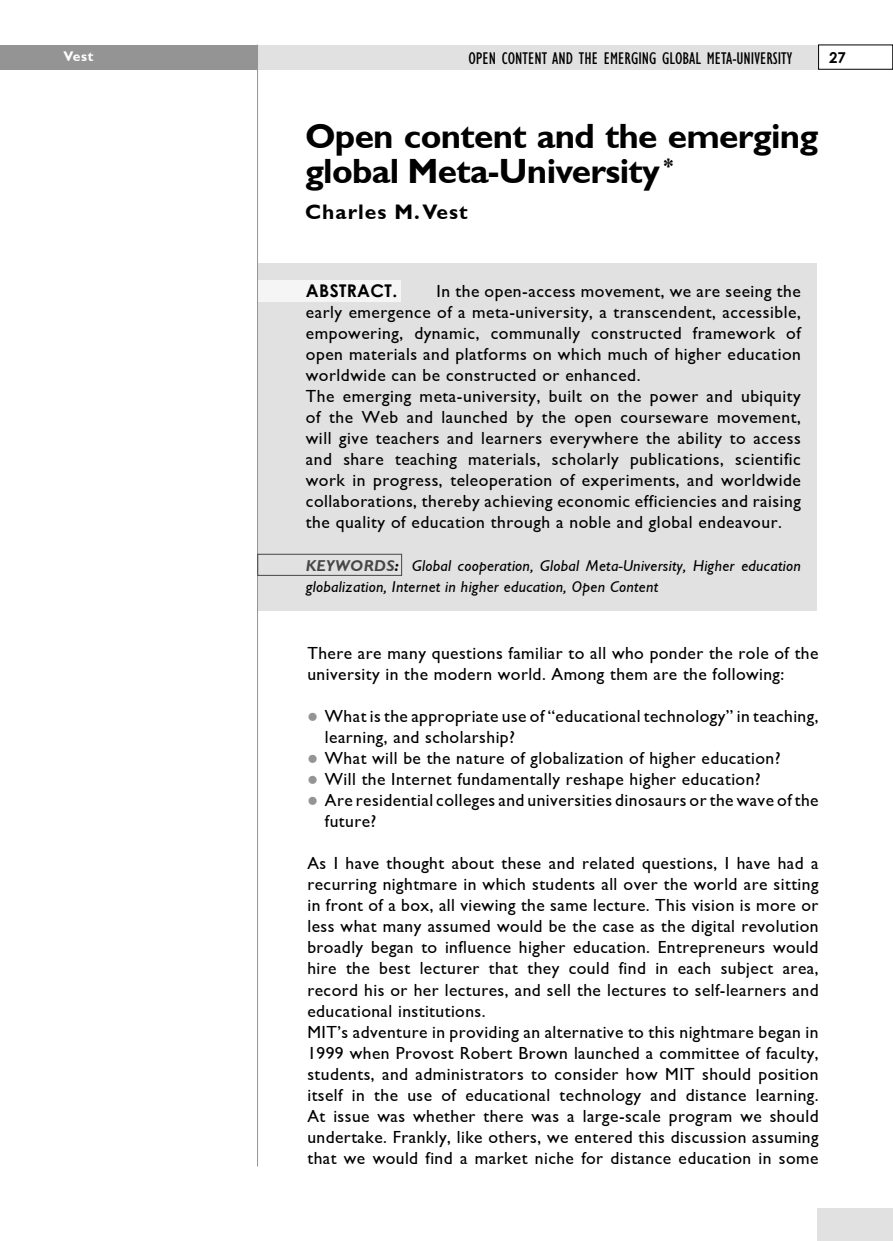
<style>
.page{position:relative;width:893px;height:1241px;background:#fff}
.page>*{position:absolute;margin:0;border:0;box-sizing:border-box;transform-origin:0 0}
.t1{font:700 35px/35px "Formamente";letter-spacing:-.02em;color:#000}
.t2{font:700 21px "Formamente";letter-spacing:.05em;color:#000}
.t3{font:17.5px/21px "Formamente";letter-spacing:.025em;color:#000}
.t4{font:condensed 17.5px "Gill Sans";color:#000}
.t5{font:700 17.5px "Century Gothic";letter-spacing:.02em;color:#000}
.t6{font:italic 15.75px/21px "Formamente";letter-spacing:.02em;color:#000}
.t7{font:700 15.05px "Century Gothic";color:#000}
.t8{font:700 14px "Formamente";color:#fff}
.s1{font-weight:700;color:#464646}
.s2{font-weight:700}
.s3{color:#949494}
</style>
<div class="page">
<div style="left:257px;top:263px;width:560px;height:348px;background:#e1e1e1"></div>
<div style="left:258px;top:281px;width:143px;height:21px;background:#f5f5f5"></div>
<div style="left:228px;top:45px;width:591px;height:24px;background:#e1e1e1"></div>
<div style="left:0;top:45px;width:258px;height:24px;background:#949494"></div>
<hr style="left:257px;top:45px;width:1px;height:1121px;background:#949494">
<div style="left:817px;top:1208px;width:76px;height:32px;background:#e1e1e1"></div>
<div style="left:258px;top:554px;width:144px;height:21px;border:1px solid #464646"></div>
<p class="t8" style="left:63px;top:48px;width:32px">Vest</p>
<p class="t4" style="left:468px;top:48px;width:325px">OPEN CONTENT AND THE EMERGING GLOBAL META-UNIVERSITY</p>
<p class="t7" style="left:829px;top:48px;width:18px">27</p>
<h1 class="t1" style="left:305px;top:120px;width:515px">Open content and the emerging global Meta-University</h1>
<p class="t2" style="left:305px;top:199px;width:164px">Charles M. Vest</p>
<p class="t2" style="left:663px;top:153px;width:11px">*</p>
<p class="t5" style="left:306px;top:280px;width:93px">ABSTRACT.</p>
<p class="t3" style="left:306px;top:281px;width:497px;text-indent:131px">In the open-access movement, we are seeing the early emergence of a meta-university, a transcendent, accessible, empowering, dynamic, communally constructed framework of open materials and platforms on which much of higher education worldwide can be constructed or enhanced.<br>The emerging meta-university, built on the power and ubiquity of the Web and launched by the open courseware movement, will give teachers and learners everywhere the ability to access and share teaching materials, scholarly publications, scientific work in progress, teleoperation of experiments, and worldwide collaborations, thereby achieving economic efficiencies and raising the quality of education through a noble and global endeavour.</p>
<p class="t6" style="left:306px;top:555px;width:496px"><span class="s1">KEYWORDS</span><span class="s2">:</span> Global cooperation, Global Meta-University, Higher education globalization, Internet in higher education, Open Content</p>
<p class="t3" style="left:307px;top:643px;width:513px">There are many questions familiar to all who ponder the role of the university in the modern world. Among them are the following:</p>
<p class="t3" style="left:325px;top:706px;width:495px;text-indent:-17px"><span class="s3">●</span> What is the appropriate use of “educational technology” in teaching, learning, and scholarship?</p>
<p class="t3" style="left:307px;top:748px;width:475px"><span class="s3">●</span> What will be the nature of globalization of higher education?</p>
<p class="t3" style="left:307px;top:769px;width:455px"><span class="s3">●</span> Will the Internet fundamentally reshape higher education?</p>
<p class="t3" style="left:325px;top:790px;width:495px;text-indent:-17px"><span class="s3">●</span> Are residential colleges and universities dinosaurs or the wave of the future?</p>
<p class="t3" style="left:307px;top:853px;width:513px">As I have thought about these and related questions, I have had a recurring nightmare in which students all over the world are sitting in front of a box, all viewing the same lecture. This vision is more or less what many assumed would be the case as the digital revolution broadly began to influence higher education. Entrepreneurs would hire the best lecturer that they could find in each subject area, record his or her lectures, and sell the lectures to self-learners and educational institutions.<br>MIT’s adventure in providing an alternative to this nightmare began in 1999 when Provost Robert Brown launched a committee of faculty, students, and administrators to consider how MIT should position itself in the use of educational technology and distance learning.<br>At issue was whether there was a large-scale program we should undertake. Frankly, like others, we entered this discussion assuming that we would find a market niche for distance education in some</p>
</div>
